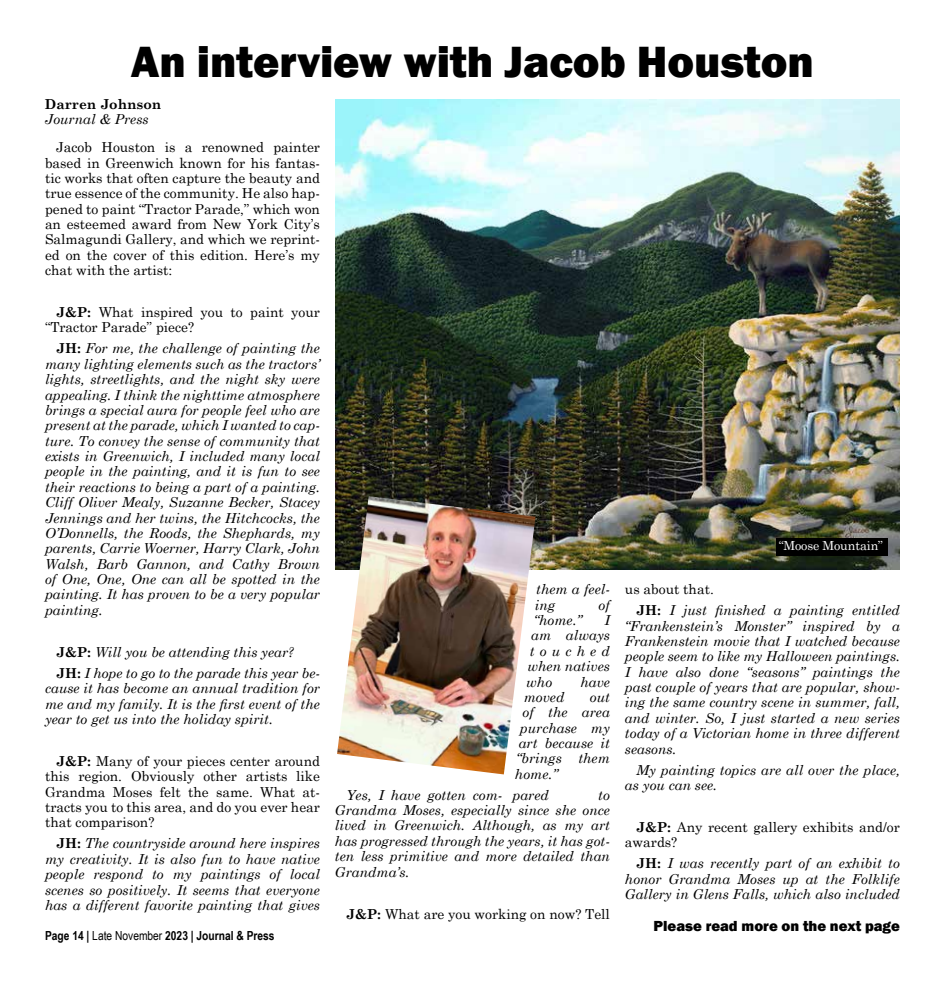
<style>
.page{position:relative;width:945px;height:990px;background:#fff}
.page>*{position:absolute;margin:0;border:0;box-sizing:border-box;transform-origin:0 0}
.t1{font:800 45px "Franklin Gothic";color:#000}
.t2{font:800 15px "Franklin Gothic";color:#000}
.t3{font:italic 13.75px/15.4px "Century Schoolbook";color:#000;text-align:justify}
.t4{font:13.75px/15.4px "Century Schoolbook";color:#000;text-align:justify}
.t5{font:700 13.75px "Century Schoolbook";color:#000}
.t6{font:italic 13.75px "Century Schoolbook";letter-spacing:.375em;color:#000}
.t7{font:700 12.5px "Arial Narrow";color:#000}
.t8{font:12.5px "Century Schoolbook";letter-spacing:-.01em;color:#fff}
.s1{font-weight:700}
.s2{font-weight:700;font-style:normal}
.s3{font-weight:400}
.s4{font-style:normal}
</style>
<div class="page">
<img style="left:335px;top:99px;width:565px;height:470px">
<img style="left:337px;top:496px;width:198px;height:278px">
<div style="left:776px;top:538px;width:111px;height:18px;background:#000"></div>
<h1 class="t1" style="left:131px;top:32px;width:685px">An interview with Jacob Houston</h1>
<p class="t5" style="left:45px;top:93px;width:118px">Darren Johnson</p>
<p class="t3" style="left:45px;top:111px;width:105px">Journal &amp; Press</p>
<p class="t4" style="left:45px;top:138px;width:277px;text-indent:11px">Jacob Houston is a renowned painter based in Greenwich known for his fantas&shy;tic works that often capture the beauty and true essence of the community. He also hap&shy;pened to paint “Tractor Parade,” which won an esteemed award from New York City’s Salmagundi Gallery, and which we reprint&shy;ed on the cover of this edition. Here’s my chat with the artist:</p>
<p class="t4" style="left:45px;top:303px;width:277px;text-indent:11px"><span class="s1">J&amp;P:</span> What inspired you to paint your “Tractor Parade” piece?</p>
<p class="t3" style="left:45px;top:340px;width:277px;text-indent:11px"><span class="s2">JH:</span> For me, the challenge of painting the many lighting elements such as the tractors’ lights, streetlights, and the night sky were appealing. I think the nighttime atmosphere brings a special aura for people feel who are present at the parade, which I wanted to cap&shy;ture. To convey the sense of community that exists in Greenwich, I included many local people in the painting, and it is fun to see their reactions to being a part of a painting.<br>Cliff Oliver Mealy, Suzanne Becker, Stacey Jennings and her twins, the Hitchcocks, the O’Donnells, the Roods, the Shephards, my parents, Carrie Woerner, Harry Clark, John Walsh, Barb Gannon, and Cathy Brown of One, One, One can all be spotted in the painting. It has proven to be a very popular painting.</p>
<p class="t3" style="left:56px;top:641px;width:265px;line-height:21px"><span class="s2">J&amp;P:</span> Will you be attending this year?<br><span class="s2">JH:</span> I hope to go to the parade this year be-</p>
<p class="t3" style="left:45px;top:680px;width:277px">cause it has become an annual tradition for me and my family. It is the first event of the year to get us into the holiday spirit.</p>
<p class="t4" style="left:45px;top:752px;width:277px;text-indent:11px"><span class="s1">J&amp;P:</span> Many of your pieces center around this region. Obviously other artists like Grandma Moses felt the same. What at&shy;tracts you to this area, and do you ever hear that comparison?</p>
<p class="t3" style="left:45px;top:835px;width:277px;text-indent:11px"><span class="s2">JH:</span> The countryside around here inspires my creativity. It is also fun to have native people respond to my paintings of local scenes so positively. It seems that everyone has a different favorite painting that gives</p>
<p class="t7" style="left:45px;top:926px;width:231px">Page 14 | <span class="s3">Late November</span> 2023 | Journal &amp; Press</p>
<p class="t8" style="left:779px;top:535px;width:106px">“Moose Mountain”</p>
<p class="t3" style="left:535px;top:581px;width:77px">them a feel&shy;ing</p>
<p class="t3" style="left:599px;top:596px;width:13px">of</p>
<p class="t3" style="left:534px;top:612px;width:50px">“home.”</p>
<p class="t3" style="left:604px;top:612px;width:7px">I</p>
<p class="t3" style="left:531px;top:627px;width:80px">am always</p>
<p class="t6" style="left:530px;top:640px;width:81px">touched</p>
<p class="t3" style="left:527px;top:658px;width:84px">when natives</p>
<p class="t3" style="left:526px;top:673px;width:27px">who</p>
<p class="t3" style="left:580px;top:673px;width:31px">have</p>
<p class="t3" style="left:524px;top:689px;width:42px">moved</p>
<p class="t3" style="left:590px;top:689px;width:22px">out</p>
<p class="t3" style="left:522px;top:704px;width:89px">of the area</p>
<p class="t3" style="left:520px;top:719px;width:91px">purchase my</p>
<p class="t3" style="left:519px;top:735px;width:93px">art because it</p>
<p class="t3" style="left:516px;top:750px;width:95px">“brings them</p>
<p class="t3" style="left:515px;top:766px;width:44px">home.”</p>
<p class="t3" style="left:346px;top:787px;width:204px">Yes, I have gotten com- pared</p>
<p class="t3" style="left:335px;top:787px;width:277px;text-indent:263px">to Grandma Moses, especially since she once lived in Greenwich. Although, as my art has progressed through the years, it has got&shy;ten less primitive and more detailed than Grandma’s.</p>
<p class="t4" style="left:346px;top:905px;width:265px"><span class="s1">J&amp;P:</span> What are you working on now? Tell</p>
<p class="t3" style="left:636px;top:578px;width:265px;line-height:21px;text-indent:-11px"><span class="s4">us about that.<br></span><span class="s2">JH:</span> I just finished a painting entitled</p>
<p class="t3" style="left:625px;top:617px;width:277px">“Frankenstein’s Monster” inspired by a Frankenstein movie that I watched because people seem to like my Halloween paintings.<br>I have also done “seasons” paintings the past couple of years that are popular, show&shy;ing the same country scene in summer, fall, and winter. So, I just started a new series today of a Victorian home in three different seasons.</p>
<p class="t3" style="left:625px;top:761px;width:276px;text-indent:11px">My painting topics are all over the place, as you can see.</p>
<p class="t4" style="left:625px;top:818px;width:276px;text-indent:11px"><span class="s1">J&amp;P:</span> Any recent gallery exhibits and/or awards?</p>
<p class="t3" style="left:625px;top:855px;width:277px;text-indent:11px"><span class="s2">JH:</span> I was recently part of an exhibit to honor Grandma Moses up at the Folklife Gallery in Glens Falls, which also included</p>
<p class="t2" style="left:654px;top:916px;width:248px">Please read more on the next page</p>
</div>
